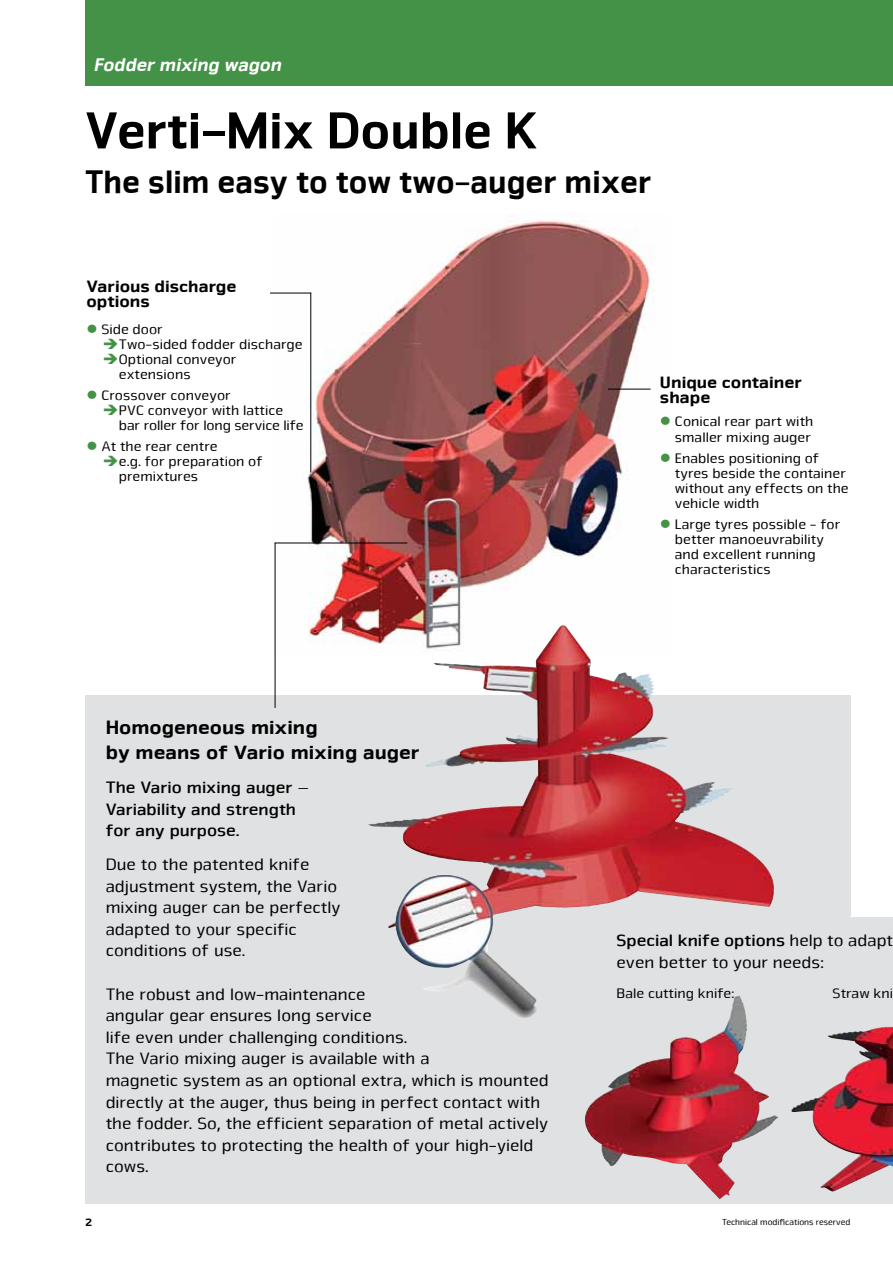
<style>
.page{position:relative;width:893px;height:1263px;background:#fff}
.page>*{position:absolute;margin:0;border:0;box-sizing:border-box;transform-origin:0 0}
.t1{font:900 54px "Nuri";color:#000;scale:.95 1}
.t2{font:900 33.75px "Nuri";color:#000;scale:.95 1}
.t3{font:900 19.95px/25.2px "Nuri";color:#000;scale:1.05 1}
.t4{font:italic 900 18.9px "Nuri";color:#fff}
.t5{font:17.1px/21.6px "Nuri";color:#000;scale:1.05 1}
.t6{font:700 17.1px/21.6px "Nuri";color:#000;scale:1.05 1}
.t7{font:900 17.1px/15px "Nuri";color:#000;scale:1.05 1}
.t8{font:14.25px/15px "Nuri";color:#000;scale:1.05 1}
.t9{font:900 12px "Nuri";color:#000}
.t10{font:9px "Nuri";color:#000}
.s1{color:#449247}
.s2{font-weight:700}
</style>
<div class="page">
<div style="left:850px;top:917px;width:43px;height:286px;background:#e0e1e2"></div>
<img style="left:275px;top:220px;width:380px;height:437px">
<svg style="left:85px;top:695px;width:765px;height:508px;background:#d9c8ca"></svg>
<div style="left:85px;top:0;width:808px;height:85px;background:#449247"></div>
<hr style="left:270px;top:293px;width:41px;height:1px;background:#000">
<hr style="left:608px;top:389px;width:43px;height:1px;background:#000">
<hr style="left:275px;top:543px;width:132px;height:1px;background:#000">
<hr style="left:275px;top:543px;width:1px;height:165px;background:#000">
<hr style="left:310px;top:293px;width:1px;height:179px;background:#000">
<img style="left:433px;top:625px;width:128px;height:66px">
<img style="left:792px;top:1026px;width:101px;height:166px">
<img style="left:580px;top:995px;width:198px;height:204px">
<p class="t4" style="left:94px;top:54px;width:189px">Fodder mixing wagon</p>
<h1 class="t1" style="left:85px;top:98px;width:478px">Verti-Mix Double K</h1>
<h2 class="t2" style="left:85px;top:162px;width:598px">The slim easy to tow two-auger mixer</h2>
<p class="t7" style="left:86px;top:278px;width:144px">Various discharge options</p>
<p class="t8" style="left:86px;top:321px;width:74px"><span class="s1">●</span> Side door</p>
<p class="t8" style="left:103px;top:336px;width:192px"><span class="s1">➔</span>Two-sided fodder discharge</p>
<p class="t8" style="left:119px;top:351px;width:114px;text-indent:-16px"><span class="s1">➔</span>Optional conveyor extensions</p>
<p class="t8" style="left:86px;top:387px;width:139px"><span class="s1">●</span> Crossover conveyor</p>
<p class="t8" style="left:119px;top:402px;width:178px;text-indent:-16px"><span class="s1">➔</span>PVC conveyor with lattice bar roller for long service life</p>
<p class="t8" style="left:86px;top:438px;width:127px"><span class="s1">●</span> At the rear centre</p>
<p class="t8" style="left:119px;top:453px;width:138px;text-indent:-16px"><span class="s1">➔</span>e.g. for preparation of premixtures</p>
<p class="t7" style="left:660px;top:375px;width:137px">Unique container shape</p>
<p class="t8" style="left:660px;top:413px;width:148px;line-height:16.5px;text-align:right"><span class="s1">●</span> Conical rear part with smaller mixing auger</p>
<p class="t8" style="left:675px;top:451px;width:167px;text-indent:-15px"><span class="s1">●</span> Enables positioning of tyres beside the container without any effects on the vehicle width</p>
<p class="t8" style="left:675px;top:517px;width:159px;text-indent:-15px"><span class="s1">●</span> Large tyres possible - for better manoeuvrability and excellent running characteristics</p>
<p class="t3" style="left:106px;top:714px;width:300px">Homogeneous mixing<br>by means of Vario mixing auger</p>
<p class="t6" style="left:106px;top:776px;width:195px">The Vario mixing auger –<br>Variability and strength for any purpose.</p>
<p class="t5" style="left:106px;top:853px;width:225px">Due to the patented knife adjustment system, the Vario mixing auger can be perfectly adapted to your specific conditions of use.</p>
<p class="t5" style="left:106px;top:983px;width:424px">The robust and low-maintenance<br>angular gear ensures long service<br>life even under challenging conditions.<br>The Vario mixing auger is available with a<br>magnetic system as an optional extra, which is mounted directly at the auger, thus being in perfect contact with the fodder. So, the efficient separation of metal actively contributes to protecting the health of your high-yield cows.</p>
<p class="t5" style="left:617px;top:930px;width:265px"><span class="s2">Special knife options</span> help to adapt even better to your needs:</p>
<p class="t8" style="left:617px;top:985px;width:114px">Bale cutting knife:</p>
<p class="t8" style="left:833px;top:985px;width:59px">Straw kni</p>
<p class="t9" style="left:85px;top:1215px;width:8px">2</p>
<p class="t10" style="left:722px;top:1217px;width:130px">Technical modifications reserved</p>
</div>
